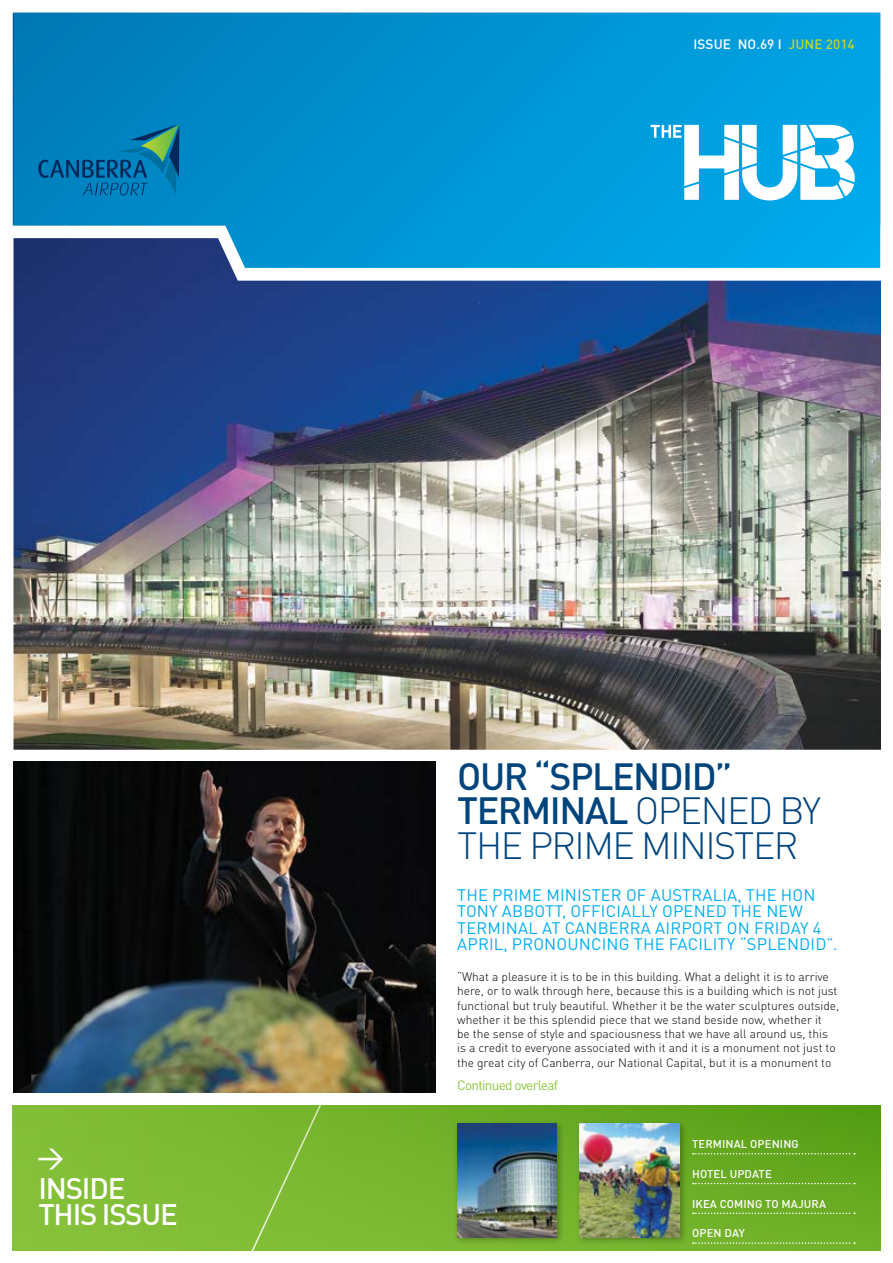
<style>
.page{position:relative;width:893px;height:1263px;background:#fff}
.page>*{position:absolute;margin:0;border:0;box-sizing:border-box;transform-origin:0 0}
.t1{font:300 37.5px/34.5px "DINOT";letter-spacing:-.04em;color:#00447c}
.t2{font:500 29.25px/26px "DINOT";letter-spacing:-.04em;color:#fff}
.t3{font:16.5px/16.5px "DINOT";letter-spacing:.01em;color:#00aeef}
.t4{font:500 13.5px "DINOT";letter-spacing:.01em;color:#fff}
.t5{font:13.5px "DINOT";color:#8dc63f}
.t6{font:500 13.5px "DINOT";color:#c1d72f}
.t7{font:300 12px/14.2px "DINOT";color:#000}
.t8{font:500 11.25px "DINOT";letter-spacing:.01em;color:#fff}
.s1{color:#c1d72f}
.s2{color:#fff}
.s3{font-weight:500}
</style>
<div class="page">
<svg style="left:14px;top:13px;width:866px;height:225px;background:#0393d1"></svg>
<div style="left:13px;top:1106px;width:867px;height:144px;background:linear-gradient(to right,#88c13b,#61a51d)"></div>
<svg style="left:693px;top:1153px;width:162px;height:1px"></svg>
<svg style="left:693px;top:1183px;width:162px;height:1px"></svg>
<svg style="left:693px;top:1212px;width:162px;height:2px"></svg>
<svg style="left:693px;top:1242px;width:162px;height:2px"></svg>
<div style="left:453px;top:1119px;width:112px;height:127px;background:#000;opacity:.3"></div>
<img style="left:457px;top:1123px;width:100px;height:114px">
<div style="left:576px;top:1119px;width:111px;height:127px;background:#000;opacity:.3"></div>
<img style="left:580px;top:1123px;width:99px;height:114px">
<svg style="left:38px;top:1148px;width:25px;height:21px"></svg>
<svg style="left:38px;top:125px;width:141px;height:70px;background:#0678aa"></svg>
<svg style="left:651px;top:125px;width:204px;height:75px"></svg>
<img style="left:14px;top:762px;width:421px;height:331px">
<img style="left:14px;top:238px;width:867px;height:512px">
<p class="t4" style="left:686px;top:35px;width:107px">ISSUE NO.60 I <span class="s1">APRI</span></p>
<p class="t6" style="left:815px;top:35px;width:9px">L</p>
<p class="t6" style="left:847px;top:35px;width:9px">2</p>
<p class="t4" style="left:693px;top:35px;width:9px">ISSUE</p>
<p class="t6" style="left:738px;top:35px;width:119px"><span class="s2">NO.69 I</span> JUNE 2014</p>
<h2 class="t2" style="left:38px;top:1174px;width:141px">INSIDE<br>THIS ISSUE</h2>
<h2 class="t2" style="left:38px;top:1174px;width:136px">CONTACTS &amp; DETAILS</h2>
<h1 class="t1" style="left:457px;top:759px;width:365px"><span class="s3">OUR “SPLENDID”<br>TERMINAL</span> opened by the Prime Minister</h1>
<h3 class="t3" style="left:457px;top:886px;width:382px">THE PRIME M INISTER OF AUSTRALIA, THE H ON TONY ABBOTT, OFFICIALLY OPENED THE NEW TERMINAL AT CANBERRA AIRPORT ON FRIDAY 4<br>APRIL, PRONOUNCING THE FACILITY “SPLENDID”.</h3>
<p class="t7" style="left:457px;top:969px;width:384px">“What a pleasure it is to be in this building. What a delight it is to arrive here, or to walk through here, because this is a building which is not just functional but truly beautiful. Whether it be the water sculptures outside, whether it be this splendid piece that we stand beside now, whether it<br>be the sense of style and spaciousness that we have all around us, this is a credit to everyone associated with it and it is a monument not just to the great city of Canberra, our National Capital, but it is a monument to</p>
<p class="t5" style="left:457px;top:1076px;width:102px">CONTINUED OVERLEAF</p>
<p class="t8" style="left:692px;top:1137px;width:108px">TERMINAL OPENING</p>
<p class="t8" style="left:692px;top:1166px;width:81px">HOTEL UPDATE</p>
<p class="t8" style="left:692px;top:1196px;width:134px">I KEA COMING TO MAJURA</p>
<p class="t8" style="left:692px;top:1226px;width:54px">OPEN DAY</p>
</div>
